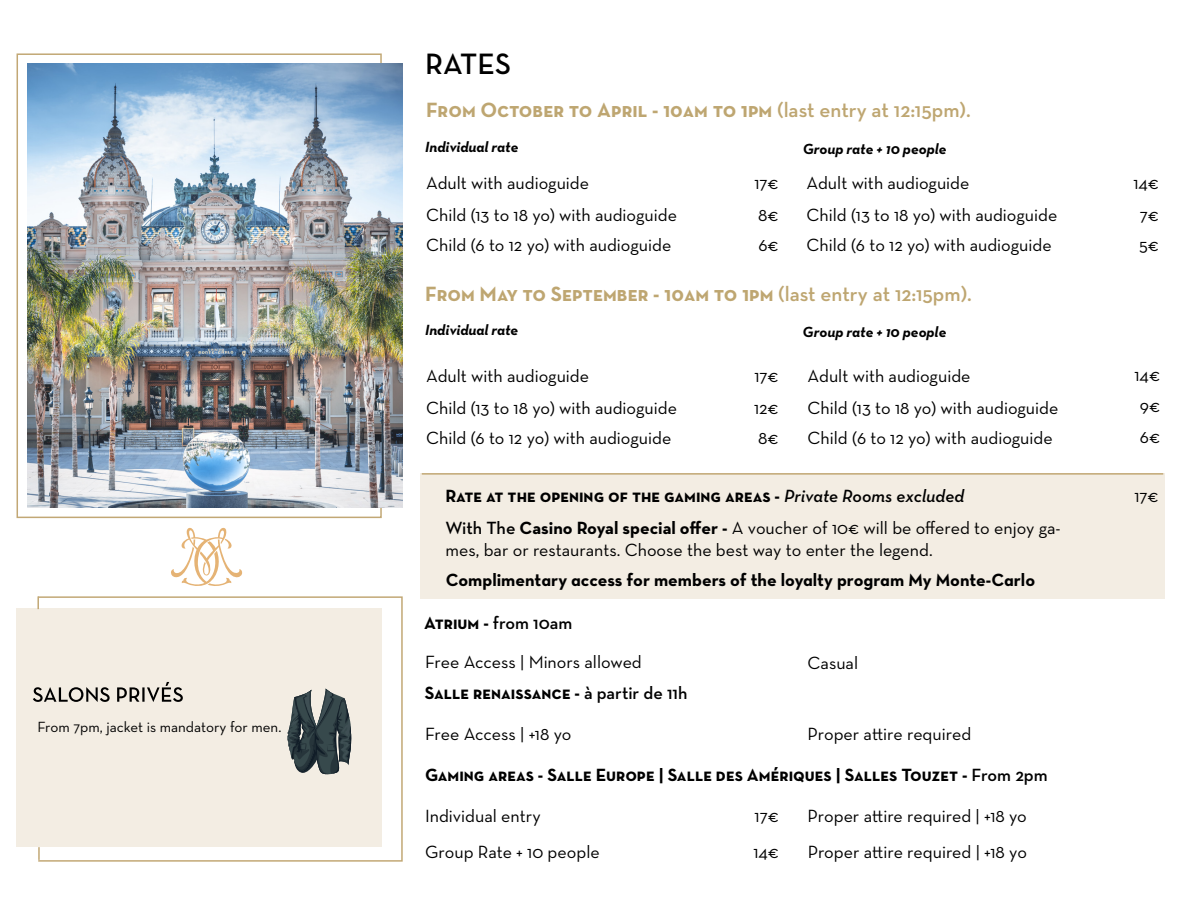
<style>
.page{position:relative;width:1200px;height:900px;background:#fff}
.page>*{position:absolute;margin:0;border:0;box-sizing:border-box;transform-origin:0 0}
.t1{font:600 30px "Neutraface Text";letter-spacing:-.005em;color:#000}
.t2{font:700 21px "Neutraface Text";color:#bea671}
.t3{font:18px/21.6px "Neutraface Text";color:#000}
.t4{font:700 18px "Neutraface Text";color:#000}
.t5{font:18px "Neutraface Text Bold Alt";color:#000}
.t6{font:600 18px "Neutraface Text";color:#000}
.t7{font:italic 700 15px "Neutraface Text";color:#000}
.t8{font:15px "Neutraface Text";color:#000}
.s1{font-weight:600}
.s2{font-weight:600;font-style:italic}
.s3{font-weight:700}
</style>
<div class="page">
<div style="left:37px;top:596px;width:366px;height:266px;border:2px solid #c2a875"></div>
<div style="left:17px;top:53px;width:365px;height:465px;border:2px solid #c2a875"></div>
<div style="left:420px;top:474px;width:745px;height:125px;background:#f3ede3"></div>
<img style="left:28px;top:63px;width:375px;height:444px">
<hr style="left:422px;top:473px;width:741px;height:2px;background:#c2a875">
<svg style="left:171px;top:527px;width:72px;height:59px"></svg>
<div style="left:17px;top:609px;width:365px;height:238px;background:#f3ede3"></div>
<svg style="left:37px;top:596px;width:2px;height:13px"></svg>
<svg style="left:38px;top:847px;width:2px;height:13px"></svg>
<svg style="left:287px;top:689px;width:65px;height:86px"></svg>
<svg style="left:33px;top:682px;width:150px;height:20px"></svg>
<p class="t8" style="left:37px;top:718px;width:246px">From 7pm, jacket is mandatory for men.</p>
<p class="t1" style="left:425px;top:45px;width:88px">RATES</p>
<p class="t2" style="left:426px;top:96px;width:546px">From October to April - 10am to 1pm <span class="s1">(last entry at 12:15pm).</span></p>
<p class="t7" style="left:425px;top:137px;width:95px">Individual rate</p>
<p class="t3" style="left:426px;top:172px;width:164px">Adult with audioguide</p>
<p class="t3" style="left:754px;top:172px;width:26px">17€</p>
<p class="t3" style="left:426px;top:204px;width:252px">Child (13 to 18 yo) with audioguide</p>
<p class="t3" style="left:758px;top:204px;width:22px">8€</p>
<p class="t3" style="left:426px;top:234px;width:247px">Child (6 to 12 yo) with audioguide</p>
<p class="t3" style="left:758px;top:234px;width:22px">6€</p>
<p class="t7" style="left:803px;top:139px;width:145px">Group rate + 10 people</p>
<p class="t3" style="left:807px;top:172px;width:164px">Adult with audioguide</p>
<p class="t3" style="left:1133px;top:172px;width:27px">14€</p>
<p class="t3" style="left:807px;top:204px;width:252px">Child (13 to 18 yo) with audioguide</p>
<p class="t3" style="left:1140px;top:204px;width:21px">7€</p>
<p class="t3" style="left:807px;top:234px;width:247px">Child (6 to 12 yo) with audioguide</p>
<p class="t3" style="left:1139px;top:234px;width:21px">5€</p>
<p class="t2" style="left:425px;top:280px;width:548px">From May to September - 10am to 1pm <span class="s1">(last entry at 12:15pm).</span></p>
<p class="t7" style="left:425px;top:320px;width:95px">Individual rate</p>
<p class="t3" style="left:426px;top:365px;width:164px">Adult with audioguide</p>
<p class="t3" style="left:754px;top:365px;width:26px">17€</p>
<p class="t3" style="left:426px;top:396px;width:252px">Child (13 to 18 yo) with audioguide</p>
<p class="t3" style="left:754px;top:396px;width:26px">12€</p>
<p class="t3" style="left:426px;top:427px;width:247px">Child (6 to 12 yo) with audioguide</p>
<p class="t3" style="left:758px;top:427px;width:22px">8€</p>
<p class="t7" style="left:803px;top:322px;width:145px">Group rate + 10 people</p>
<p class="t3" style="left:808px;top:365px;width:164px">Adult with audioguide</p>
<p class="t3" style="left:1135px;top:364px;width:27px">14€</p>
<p class="t3" style="left:808px;top:396px;width:252px">Child (13 to 18 yo) with audioguide</p>
<p class="t3" style="left:1140px;top:395px;width:22px">9€</p>
<p class="t3" style="left:808px;top:427px;width:247px">Child (6 to 12 yo) with audioguide</p>
<p class="t3" style="left:1140px;top:426px;width:22px">6€</p>
<p class="t4" style="left:445px;top:484px;width:520px">Rate at the opening of the gaming areas - <span class="s2">Private Rooms excluded</span></p>
<p class="t3" style="left:445px;top:517px;width:617px"><span class="s1">With The</span> <span class="s3">Casino Royal special offer -</span> A voucher of 10€ will be offered to enjoy ga&shy;mes, bar or restaurants. Choose the best way to enter the legend.</p>
<p class="t5" style="left:446px;top:569px;width:591px">Complimentary access for members of the loyalty program My Monte-Carlo</p>
<p class="t6" style="left:424px;top:612px;width:150px"><span class="s3">Atrium -</span> from 10am</p>
<p class="t3" style="left:425px;top:651px;width:218px">Free Access | Minors allowed</p>
<p class="t4" style="left:425px;top:681px;width:264px">Salle renaissance - <span class="s1">à partir de 11h</span></p>
<p class="t3" style="left:425px;top:723px;width:148px">Free Access | +18 yo</p>
<p class="t3" style="left:808px;top:652px;width:52px">Casual</p>
<p class="t3" style="left:808px;top:723px;width:165px">Proper attire required</p>
<p class="t4" style="left:425px;top:764px;width:624px">Gaming areas - Salle Europe | Salle des Amériques | Salles Touzet - <span class="s1">From 2pm</span></p>
<p class="t3" style="left:755px;top:805px;width:26px">17€</p>
<p class="t3" style="left:753px;top:841px;width:27px">14€</p>
<p class="t3" style="left:425px;top:805px;width:117px">Individual entry</p>
<p class="t3" style="left:425px;top:841px;width:176px">Group Rate + 10 people</p>
<p class="t3" style="left:808px;top:805px;width:221px">Proper attire required | +18 yo</p>
<p class="t3" style="left:808px;top:841px;width:221px">Proper attire required | +18 yo</p>
<p class="t3" style="left:1134px;top:485px;width:26px">17€</p>
</div>
